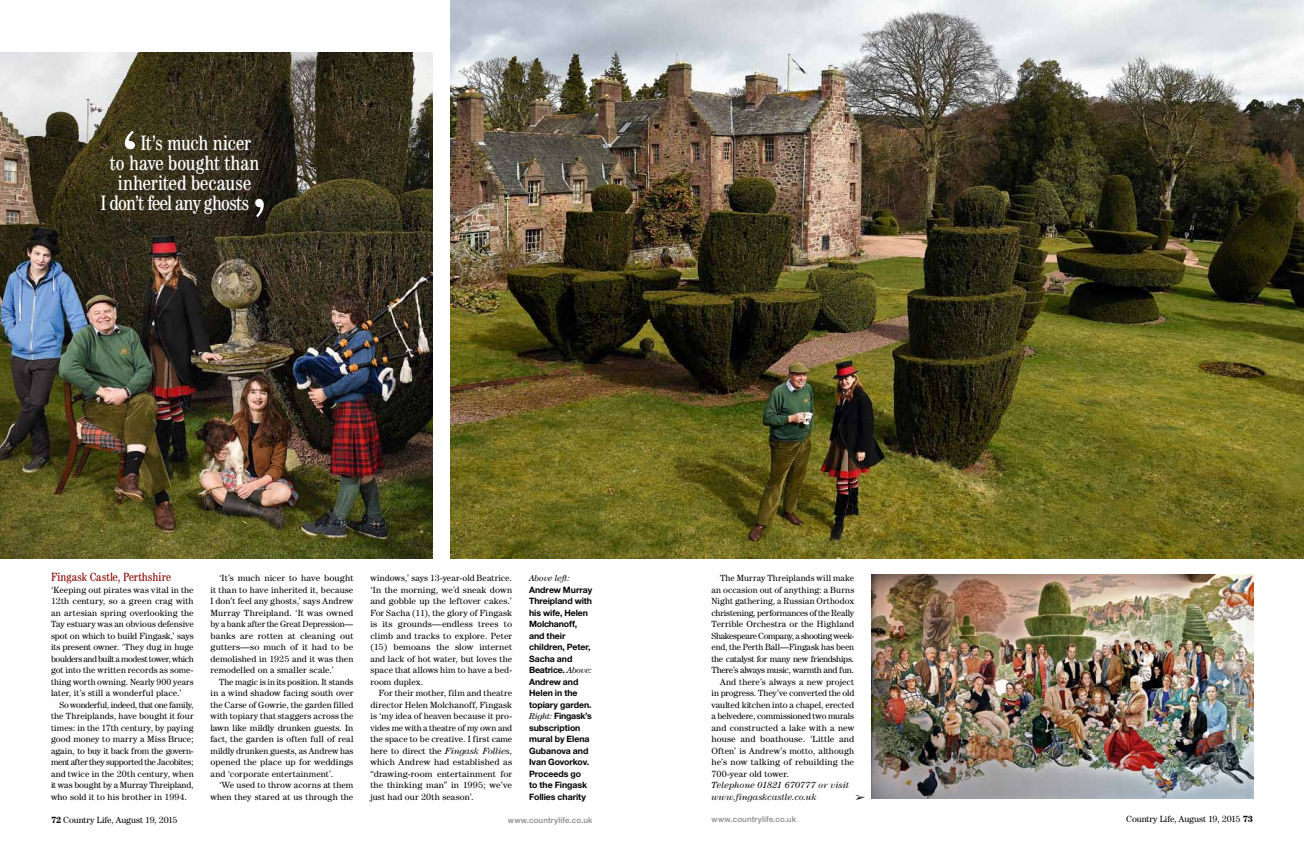
<style>
.page{position:relative;width:1304px;height:851px;background:#fff}
.page>*{position:absolute;margin:0;border:0;box-sizing:border-box;transform-origin:0 0}
.t1{font:72px "Century IT Cby BT";color:#fff;scale:1.12 1}
.t2{font:72px "Century IT Cby BT";color:#fff;scale:.95 1}
.t3{font:condensed 21px "Century IT Cby BT";letter-spacing:-.01em;color:#fff;scale:.95 1}
.t4{font:condensed 21px "Century IT Cby BT";letter-spacing:-.04em;color:#fff;scale:.95 1}
.t5{font:condensed 12px "Century IT Cby BT";letter-spacing:.005em;color:#890700}
.t6{font:9px/11.5px "Century IT Cby BT";letter-spacing:.005em;color:#000;text-align:justify}
.t7{font:9px "Century IT Cby BT";letter-spacing:-.02em;color:#000}
.t8{font:italic 9px/11.5px "Century IT Cby BT";letter-spacing:.01em;color:#000}
.t9{font:9px "Century IT Cby BT";letter-spacing:-.04em;color:#000}
.t10{font:9px "Century IT Cby BT";letter-spacing:-.03em;color:#000}
.t11{font:9px "Century IT Cby BT";letter-spacing:-.015em;color:#000}
.t12{font:700 8.8px/11.5px "Helvetica Neue";letter-spacing:-.005em;color:#000}
.t13{font:italic 8.8px "Century IT Cby BT";letter-spacing:-.02em;color:#000}
.t14{font:500 8px "Helvetica Neue";letter-spacing:.015em;color:#868786}
.s1{font-style:italic}
.s2{font-family:"Century IT Cby BT";font-weight:400;font-style:italic}
.s3{font-weight:700}
</style>
<div class="page">
<img style="left:0;top:52px;width:432px;height:506px">
<img style="left:871px;top:574px;width:382px;height:224px">
<img style="left:451px;top:0;width:853px;height:558px">
<h1 class="t1" style="left:119px;top:113px;width:22px">‘</h1>
<h2 class="t3" style="left:140px;top:129px;width:118px">It’s much nicer</h2>
<h2 class="t3" style="left:110px;top:149px;width:159px">to have bought than</h2>
<h2 class="t3" style="left:118px;top:169px;width:142px">inherited because</h2>
<h2 class="t4" style="left:100px;top:189px;width:159px">I don’t feel any ghosts</h2>
<h1 class="t2" style="left:250px;top:181px;width:22px">’</h1>
<h3 class="t5" style="left:51px;top:569px;width:121px">Fingask Castle, Perthshire</h3>
<p class="t6" style="left:51px;top:583px;width:144px">‘Keeping out pirates was vital in the 12th century, so a green crag with an artesian spring overlooking the Tay estuary was an obvious defensive spot on which to build Fingask,’ says its present owner. ‘They dug in huge boulders and built a modest tower, which got into the written records as some&shy;thing worth owning. Nearly 900 years later, it’s still a wonderful place.’</p>
<p class="t6" style="left:51px;top:698px;width:144px;text-indent:9px">So wonderful, indeed, that one family, the Threiplands, have bought it four times: in the 17th century, by paying good money to marry a Miss Bruce; again, to buy it back from the govern&shy;ment after they supported the Jacobites; and twice in the 20th century, when it was bought by a Murray Threipland, who sold it to his brother in 1994.</p>
<p class="t6" style="left:211px;top:572px;width:144px;text-indent:9px">‘It’s much nicer to have bought it than to have inherited it, because I don’t feel any ghosts,’ says Andrew Murray Threipland. ‘It was owned by a bank after the Great Depression— banks are rotten at cleaning out gutters—so much of it had to be demolished in 1925 and it was then remodelled on a smaller scale.’</p>
<p class="t6" style="left:211px;top:675px;width:144px;text-indent:9px">The magic is in its position. It stands in a wind shadow facing south over the Carse of Gowrie, the garden filled with topiary that staggers across the lawn like mildly drunken guests. In fact, the garden is often full of real mildly drunken guests, as Andrew has opened the place up for weddings and ‘corporate entertainment’.</p>
<p class="t6" style="left:211px;top:779px;width:144px;text-align:right">‘We used to throw acorns at them when they stared at us through the</p>
<p class="t6" style="left:370px;top:572px;width:143px">windows,’ says 13-year-old Beatrice. ‘In the morning, we’d sneak down and gobble up the leftover cakes.’ For Sacha (11), the glory of Fingask is its grounds—endless trees to climb and tracks to explore. Peter (15) bemoans the slow internet and lack of hot water, but loves the space that allows him to have a bed&shy;room duplex.</p>
<p class="t6" style="left:370px;top:687px;width:143px;text-indent:9px">For their mother, film and theatre director Helen Molchanoff, Fingask is ‘my idea of heaven because it pro&shy;vides me with a theatre of my own and the space to be creative. I first came here to direct the <span class="s1">Fingask Follies</span>, which Andrew had established as “drawing-room entertainment for the thinking man” in 1995; we’ve just had our 20th season’.</p>
<p class="t13" style="left:529px;top:572px;width:42px">Above left:</p>
<p class="t12" style="left:529px;top:583px;width:65px">Andrew Murray<br>Threipland with his wife, Helen<br>Molchanoff, and their children, Peter,<br>Sacha and<br>Beatrice. <span class="s2">Above:<br></span>Andrew and<br>Helen in the topiary garden.<br><span class="s2">Right:</span> Fingask’s subscription mural by Elena<br>Gubanova and<br>Ivan Govorkov.<br>Proceeds go<br>to the Fingask<br>Follies charity</p>
<p class="t6" style="left:720px;top:572px;width:136px">The Murray Threiplands will make</p>
<p class="t6" style="left:711px;top:583px;width:144px">an occasion out of anything: a Burns</p>
<p class="t6" style="left:711px;top:595px;width:144px">Night gathering, a Russian Orthodox</p>
<p class="t7" style="left:711px;top:607px;width:144px">christening, performances of the Really</p>
<p class="t6" style="left:711px;top:618px;width:144px">Terrible Orchestra or the Highland</p>
<p class="t9" style="left:711px;top:630px;width:144px">Shakespeare Company, a shooting week-</p>
<p class="t6" style="left:711px;top:641px;width:144px">end, the Perth Ball—Fingask has been</p>
<p class="t10" style="left:711px;top:653px;width:144px">the catalyst for many new friendships.</p>
<p class="t7" style="left:711px;top:664px;width:144px">There’s always music, warmth and fun.</p>
<p class="t6" style="left:720px;top:675px;width:136px">And there’s always a new project</p>
<p class="t11" style="left:711px;top:687px;width:144px">in progress. They’ve converted the old</p>
<p class="t6" style="left:711px;top:698px;width:144px">vaulted kitchen into a chapel, erected</p>
<p class="t7" style="left:711px;top:710px;width:144px">a belvedere, commissioned two murals</p>
<p class="t6" style="left:711px;top:721px;width:144px">and constructed a lake with a new</p>
<p class="t6" style="left:711px;top:733px;width:144px">house and boathouse. ‘Little and</p>
<p class="t6" style="left:711px;top:744px;width:144px">Often’ is Andrew’s motto, although</p>
<p class="t6" style="left:711px;top:756px;width:144px">he’s now talking of rebuilding the</p>
<p class="t6" style="left:711px;top:767px;width:79px">700-year old tower.</p>
<p class="t8" style="left:711px;top:779px;width:139px">Telephone 01821 670777 or visit www.fingaskcastle.co.uk</p>
<p class="t6" style="left:51px;top:813px;width:128px"><span class="s3">72</span> Country Life, August 19, 2015</p>
<p class="t14" style="left:508px;top:815px;width:86px">www.countrylife.co.uk</p>
<p class="t14" style="left:711px;top:814px;width:86px">www.countrylife.co.uk</p>
<p class="t6" style="left:1126px;top:813px;width:128px">Country Life, August 19, 2015 <span class="s3">73</span></p>
</div>
